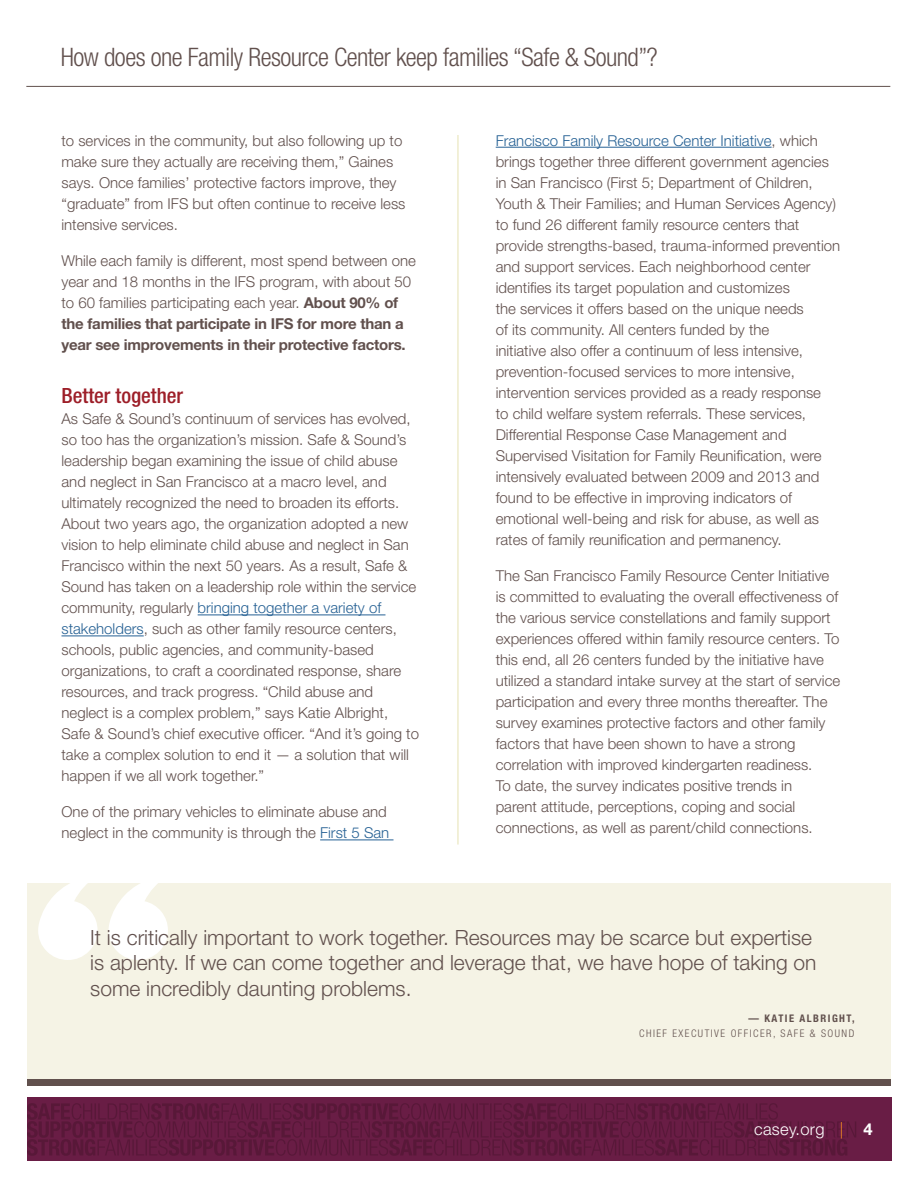
<style>
.page{position:relative;width:918px;height:1188px;background:#fff}
.page>*{position:absolute;margin:0;border:0;box-sizing:border-box;transform-origin:0 0}
.t1{font:300 condensed 25.5px "Helvetica Neue LT Std";letter-spacing:-.02em;color:#61504d}
.box_body{font:300 21px/25.2px "Helvetica Neue LT Std";color:#61504d}
.Head_2{font:500 condensed 21px "Helvetica Neue LT Std";color:#9d1e28}
.t2{font:300 16.5px "Helvetica Neue LT Std";letter-spacing:.02em;color:#fff}
.body{font:300 15px/21px "Helvetica Neue LT Std";color:#61504d}
.body-2{font:300 condensed 10.5px/15px "Helvetica Neue LT Std";letter-spacing:.14em;color:#61504d;text-align:right}
.s1{font-weight:700}
.s2{color:#266194}
.s3{color:#f28a20}
</style>
<div class="page">
<div style="left:27px;top:1098px;width:864px;height:63px;background:#691d45"></div>
<div style="left:27px;top:1079px;width:864px;height:7px;background:#61504d"></div>
<hr style="left:26px;top:86px;width:864px;height:1px;background:#61504d">
<svg style="left:27px;top:1103px;width:829px;height:53px"></svg>
<hr style="left:198px;top:615px;width:187px;height:1px;background:#266194">
<hr style="left:62px;top:636px;width:82px;height:1px;background:#266194">
<hr style="left:320px;top:840px;width:74px;height:1px;background:#266194">
<hr style="left:496px;top:147px;width:276px;height:1px;background:#266194">
<hr style="left:458px;top:135px;width:1px;height:710px;background:#e6e2b2">
<div style="left:27px;top:884px;width:864px;height:195px;background:#f5f3e5"></div>
<svg style="left:38px;top:883px;width:130px;height:77px"></svg>
<h1 class="t1" style="left:61px;top:43px;width:598px">How does one Family Resource Center keep families “Safe &amp; Sound”?</h1>
<p class="body" style="left:62px;top:130px;width:345px">to services in the community, but also following up to make sure they actually are receiving them,” Gaines says. Once families’ protective factors improve, they “graduate” from IFS but often continue to receive less intensive services.</p>
<p class="body" style="left:62px;top:250px;width:356px">While each family is different, most spend between one year and 18 months in the IFS program, with about 50 to 60 families participating each year. <span class="s1">About 90% of the families that participate in IFS for more than a year see improvements in their protective factors.</span></p>
<p class="Head_2" style="left:62px;top:383px;width:123px">Better together</p>
<p class="body" style="left:62px;top:408px;width:359px">As Safe &amp; Sound’s continuum of services has evolved, so too has the organization’s mission. Safe &amp; Sound’s leadership began examining the issue of child abuse and neglect in San Francisco at a macro level, and ultimately recognized the need to broaden its efforts.<br>About two years ago, the organization adopted a new vision to help eliminate child abuse and neglect in San Francisco within the next 50 years. As a result, Safe &amp; Sound has taken on a leadership role within the service community, regularly <span class="s2">bringing together a variety of stakeholders</span>, such as other family resource centers, schools, public agencies, and community-based organizations, to craft a coordinated response, share resources, and track progress. “Child abuse and neglect is a complex problem,” says Katie Albright, Safe &amp; Sound’s chief executive officer. “And it’s going to take a complex solution to end it — a solution that will happen if we all work together.”</p>
<p class="body" style="left:62px;top:801px;width:329px">One of the primary vehicles to eliminate abuse and neglect in the community is through the <span class="s2">First 5 San</span></p>
<p class="body" style="left:496px;top:130px;width:346px"><span class="s2">Francisco Family Resource Center Initiative</span>, which brings together three different government agencies in San Francisco (First 5; Department of Children, Youth &amp; Their Families; and Human Services Agency) to fund 26 different family resource centers that provide strengths-based, trauma-informed prevention and support services. Each neighborhood center identifies its target population and customizes<br>the services it offers based on the unique needs<br>of its community. All centers funded by the<br>initiative also offer a continuum of less intensive, prevention-focused services to more intensive, intervention services provided as a ready response<br>to child welfare system referrals. These services, Differential Response Case Management and Supervised Visitation for Family Reunification, were intensively evaluated between 2009 and 2013 and found to be effective in improving indicators of emotional well-being and risk for abuse, as well as rates of family reunification and permanency.</p>
<p class="body" style="left:496px;top:565px;width:346px">The San Francisco Family Resource Center Initiative is committed to evaluating the overall effectiveness of the various service constellations and family support experiences offered within family resource centers. To this end, all 26 centers funded by the initiative have utilized a standard intake survey at the start of service participation and every three months thereafter. The survey examines protective factors and other family factors that have been shown to have a strong correlation with improved kindergarten readiness.<br>To date, the survey indicates positive trends in<br>parent attitude, perceptions, coping and social connections, as well as parent/child connections.</p>
<p class="box_body" style="left:90px;top:925px;width:728px">It is critically important to work together. Resources may be scarce but expertise is aplenty. If we can come together and leverage that, we have hope of taking on some incredibly daunting problems.</p>
<p class="body-2" style="left:639px;top:1011px;width:217px"><span class="s1">— KATIE ALBRIGHT,<br></span>CHIEF EXECUTIVE OFFICER, SAFE &amp; SOUND</p>
<p class="t2" style="left:754px;top:1119px;width:120px">casey.org <span class="s3">|</span> <span class="s1">4</span></p>
</div>
